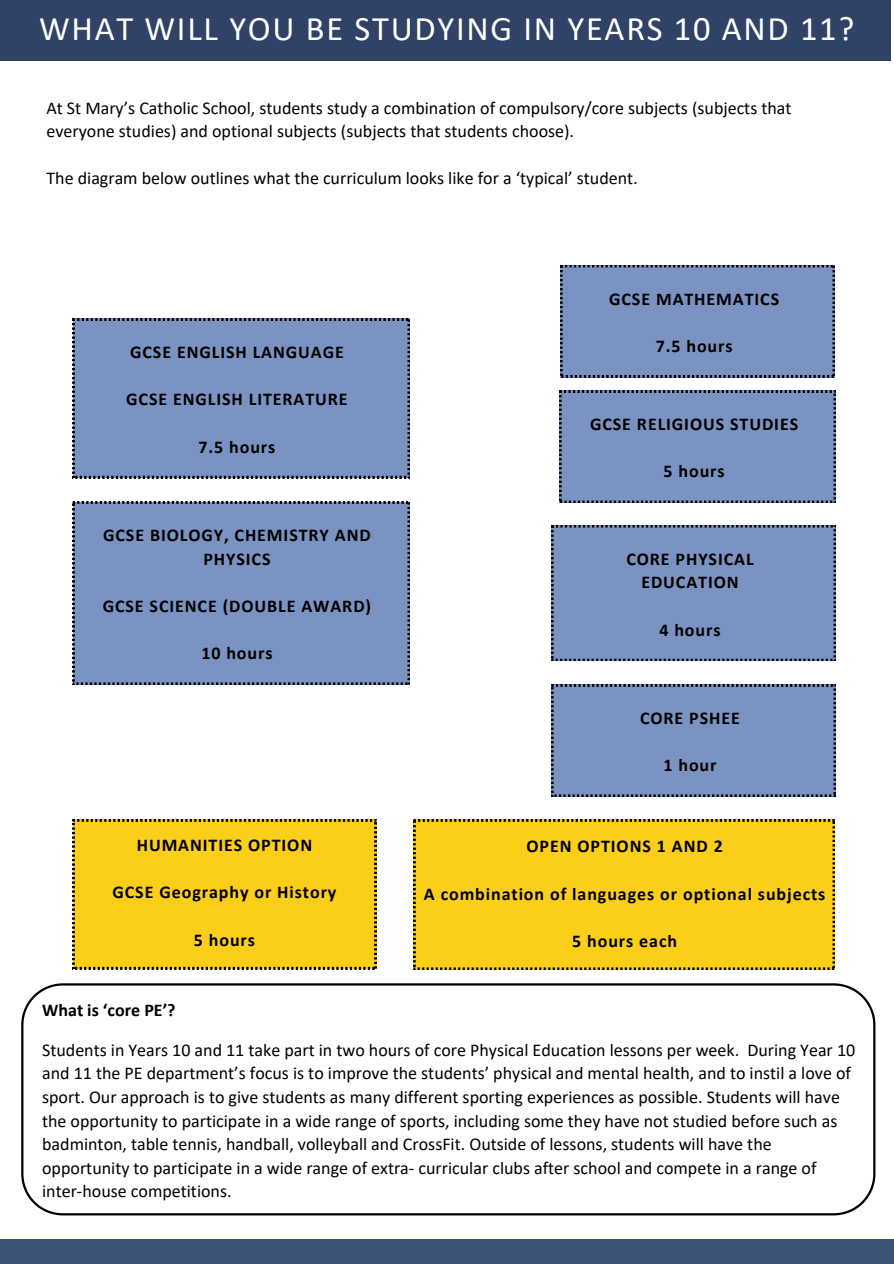
<style>
.page{position:relative;width:894px;height:1264px;background:#fff}
.page>*{position:absolute;margin:0;border:0;box-sizing:border-box;transform-origin:0 0}
.t1{font:34.5px "Calibri";letter-spacing:.05em;color:#fff}
.t2{font:18px/23.7px "Calibri";color:#000}
.t3{font:700 18px/23.7px "Calibri";letter-spacing:.05em;color:#000;text-align:center}
.t4{font:700 18px "Calibri";color:#000}
</style>
<div class="page">
<div style="left:0;top:1239px;width:893px;height:24px;background:#3c5378"></div>
<div style="left:0;top:0;width:890px;height:61px;background:#304266"></div>
<div style="left:560px;top:265px;width:274px;height:112px;background:#7b93c2"></div>
<div style="left:73px;top:319px;width:336px;height:159px;background:#7b93c2"></div>
<div style="left:559px;top:391px;width:276px;height:112px;background:#7b93c2"></div>
<div style="left:73px;top:501px;width:336px;height:183px;background:#7b93c2"></div>
<div style="left:551px;top:525px;width:284px;height:136px;background:#7b93c2"></div>
<div style="left:551px;top:684px;width:284px;height:112px;background:#7b93c2"></div>
<div style="left:73px;top:819px;width:303px;height:150px;background:#fbce19"></div>
<div style="left:413px;top:819px;width:421px;height:150px;background:#fbce19"></div>
<svg style="left:21px;top:983px;width:854px;height:232px"></svg>
<h1 class="t1" style="left:39px;top:14px;width:816px">WHAT WILL YOU BE STUDYING IN YEARS 10 AND 11?</h1>
<p class="t2" style="left:46px;top:97px;width:746px">At St Mary’s Catholic School, students study a combination of compulsory/core subjects (subjects that everyone studies) and optional subjects (subjects that students choose).</p>
<p class="t2" style="left:46px;top:168px;width:592px">The diagram below outlines what the curriculum looks like for a ‘typical’ student.</p>
<h3 class="t3" style="left:130px;top:342px;width:215px">GCSE ENGLISH LANGUAGE</h3>
<h2 class="t3" style="left:126px;top:389px;width:223px">GCSE ENGLISH LITERATURE</h2>
<h2 class="t3" style="left:198px;top:436px;width:78px">7.5 hours</h2>
<h3 class="t3" style="left:103px;top:524px;width:269px">GCSE BIOLOGY, CHEMISTRY AND<br>PHYSICS</h3>
<h2 class="t3" style="left:103px;top:595px;width:270px">GCSE SCIENCE (DOUBLE AWARD)</h2>
<h3 class="t3" style="left:201px;top:643px;width:73px">10 hours</h3>
<h2 class="t3" style="left:137px;top:834px;width:177px">HUMANITIES OPTION</h2>
<h3 class="t3" style="left:112px;top:882px;width:225px">GCSE Geography or History</h3>
<h3 class="t3" style="left:194px;top:929px;width:63px">5 hours</h3>
<h2 class="t3" style="left:609px;top:288px;width:171px">GCSE MATHEMATICS</h2>
<h2 class="t3" style="left:655px;top:335px;width:78px">7.5 hours</h2>
<h3 class="t3" style="left:590px;top:414px;width:209px">GCSE RELIGIOUS STUDIES</h3>
<h2 class="t3" style="left:663px;top:461px;width:63px">5 hours</h2>
<h2 class="t3" style="left:626px;top:548px;width:129px">CORE PHYSICAL<br>EDUCATION</h2>
<h3 class="t3" style="left:659px;top:619px;width:63px">4 hours</h3>
<h2 class="t3" style="left:640px;top:707px;width:101px">CORE PSHEE</h2>
<h3 class="t3" style="left:663px;top:755px;width:55px">1 hour</h3>
<h2 class="t3" style="left:526px;top:836px;width:198px">OPEN OPTIONS 1 AND 2</h2>
<h3 class="t3" style="left:424px;top:883px;width:403px">A combination of languages or optional subjects</h3>
<h3 class="t3" style="left:572px;top:930px;width:106px">5 hours each</h3>
<h3 class="t4" style="left:42px;top:1002px;width:135px">What is ‘core PE’?</h3>
<p class="t2" style="left:42px;top:1039px;width:814px">Students in Years 10 and 11 take part in two hours of core Physical Education lessons per week. During Year 10 and 11 the PE department’s focus is to improve the students’ physical and mental health, and to instil a love of sport. Our approach is to give students as many different sporting experiences as possible. Students will have the opportunity to participate in a wide range of sports, including some they have not studied before such as badminton, table tennis, handball, volleyball and CrossFit. Outside of lessons, students will have the opportunity to participate in a wide range of extra- curricular clubs after school and compete in a range of inter-house competitions.</p>
</div>
